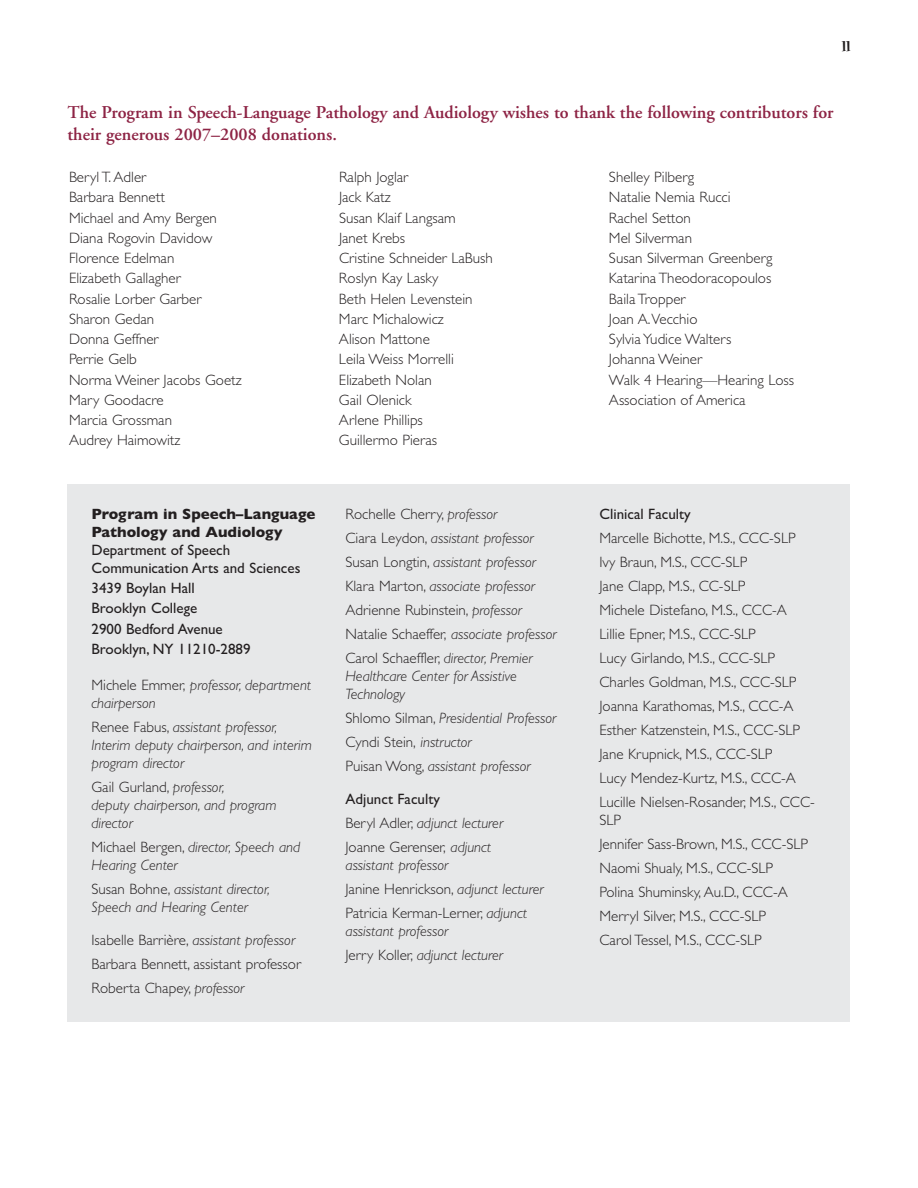
<style>
.page{position:relative;width:918px;height:1188px;background:#fff}
.page>*{position:absolute;margin:0;border:0;box-sizing:border-box;transform-origin:0 0}
.t1{font:600 18px/22.5px "Adobe Garamond";color:#8d2344}
.t2{font:300 15px/20.2px "Gill Sans";color:#231f20}
.t3{font:italic 300 15px/24px "Gill Sans";color:#231f20}
.t4{font:15px/20.2px "Gill Sans";color:#231f20}
.t5{font:700 15px/18px "Gill Sans";color:#231f20}
.t6{font:15px "Heatwave";color:#231f20}
.s1{font-style:normal}
.s2{font-style:italic}
.s3{font-weight:400}
</style>
<div class="page">
<div style="left:68px;top:484px;width:782px;height:538px;background:#e7e8e9"></div>
<p class="t6" style="left:842px;top:37px;width:10px">11</p>
<p class="t1" style="left:68px;top:103px;width:768px">The Program in Speech-Language Pathology and Audiology wishes to thank the following contributors for their generous 2007–2008 donations.</p>
<p class="t2" style="left:69px;top:167px;width:174px">Beryl T. Adler<br>Barbara Bennett<br>Michael and Amy Bergen<br>Diana Rogovin Davidow<br>Florence Edelman<br>Elizabeth Gallagher<br>Rosalie Lorber Garber<br>Sharon Gedan<br>Donna Geffner<br>Perrie Gelb<br>Norma Weiner Jacobs Goetz<br>Mary Goodacre<br>Marcia Grossman<br>Audrey Haimowitz</p>
<p class="t2" style="left:339px;top:167px;width:155px">Ralph Joglar<br>Jack Katz<br>Susan Klaif Langsam<br>Janet Krebs<br>Cristine Schneider LaBush<br>Roslyn Kay Lasky<br>Beth Helen Levenstein<br>Marc Michalowicz<br>Alison Mattone<br>Leila Weiss Morrelli<br>Elizabeth Nolan<br>Gail Olenick<br>Arlene Phillips<br>Guillermo Pieras</p>
<p class="t2" style="left:609px;top:167px;width:187px">Shelley Pilberg<br>Natalie Nemia Rucci<br>Rachel Setton<br>Mel Silverman<br>Susan Silverman Greenberg<br>Katarina Theodoracopoulos<br>Baila Tropper<br>Joan A.Vecchio<br>Sylvia Yudice Walters<br>Johanna Weiner<br>Walk 4 Hearing—Hearing Loss<br>Association of America</p>
<p class="t5" style="left:92px;top:505px;width:225px">Program in Speech–Language<br>Pathology and Audiology</p>
<p class="t4" style="left:92px;top:541px;width:210px;line-height:18px">Department of Speech<br>Communication Arts and Sciences</p>
<p class="t4" style="left:92px;top:578px;width:161px">3439 Boylan Hall<br>Brooklyn College<br>2900 Bedford Avenue<br>Brooklyn, NY 11210-2889</p>
<p class="t3" style="left:92px;top:676px;width:221px;line-height:18px"><span class="s1">Michele Emmer,</span> professor, department chairperson</p>
<p class="t3" style="left:91px;top:718px;width:222px;line-height:18px"><span class="s1">Renee Fabus,</span> assistant professor,<br>Interim deputy chairperson, and interim program director</p>
<p class="t3" style="left:91px;top:778px;width:186px;line-height:18px"><span class="s1">Gail Gurland,</span> professor,<br>deputy chairperson, and program director</p>
<p class="t3" style="left:91px;top:838px;width:210px;line-height:18px"><span class="s1">Michael Bergen,</span> director, Speech and<br>Hearing Center</p>
<p class="t3" style="left:92px;top:880px;width:180px;line-height:18px"><span class="s1">Susan Bohne,</span> assistant director,<br>Speech and Hearing Center</p>
<p class="t2" style="left:92px;top:928px;width:211px;line-height:24px">Isabelle Barrière, <span class="s2">assistant professor<br></span>Barbara Bennett, assistant professor<br>Roberta Chapey, <span class="s2">professor</span></p>
<p class="t3" style="left:346px;top:502px;width:213px"><span class="s1">Rochelle Cherry,</span> professor<br><span class="s1">Ciara Leydon,</span> assistant professor <span class="s1">Susan Longtin,</span> assistant professor <span class="s1">Klara Marton,</span> associate professor <span class="s1">Adrienne Rubinstein,</span> professor <span class="s1">Natalie Schaeffer,</span> associate professor <span class="s1">Carol Schaeffler,</span> director, Premier</p>
<p class="t3" style="left:346px;top:667px;width:173px;line-height:18px">Healthcare Center for Assistive<br>Technology</p>
<p class="t3" style="left:346px;top:706px;width:212px"><span class="s1">Shlomo Silman,</span> Presidential Professor<br><span class="s1">Cyndi Stein,</span> instructor<br><span class="s1">Puisan Wong,</span> assistant professor</p>
<p class="t2" style="left:346px;top:787px;width:159px;line-height:24px"><span class="s3">Adjunct Faculty<br></span>Beryl Adler, <span class="s2">adjunct lecturer<br></span>Joanne Gerenser, <span class="s2">adjunct</span></p>
<p class="t3" style="left:346px;top:853px;width:200px">assistant professor<br><span class="s1">Janine Henrickson,</span> adjunct lecturer<br><span class="s1">Patricia Kerman-Lerner,</span> adjunct</p>
<p class="t3" style="left:346px;top:919px;width:159px">assistant professor<br><span class="s1">Jerry Koller,</span> adjunct lecturer</p>
<p class="t4" style="left:600px;top:503px;width:93px">Clinical Faculty</p>
<p class="t2" style="left:600px;top:526px;width:217px;line-height:24px">Marcelle Bichotte, M.S., CCC-SLP<br>Ivy Braun, M.S., CCC-SLP<br>Jane Clapp, M.S., CC-SLP<br>Michele Distefano, M.S., CCC-A<br>Lillie Epner, M.S., CCC-SLP<br>Lucy Girlando, M.S., CCC-SLP<br>Charles Goldman, M.S., CCC-SLP<br>Joanna Karathomas, M.S., CCC-A<br>Esther Katzenstein, M.S., CCC-SLP<br>Jane Krupnick, M.S., CCC-SLP<br>Lucy Mendez-Kurtz, M.S., CCC-A<br>Lucille Nielsen-Rosander, M.S., CCC-</p>
<p class="t2" style="left:600px;top:808px;width:210px;line-height:24px">SLP<br>Jennifer Sass-Brown, M.S., CCC-SLP<br>Naomi Shualy, M.S., CCC-SLP<br>Polina Shuminsky, Au.D., CCC-A<br>Merryl Silver, M.S., CCC-SLP<br>Carol Tessel, M.S., CCC-SLP</p>
</div>
